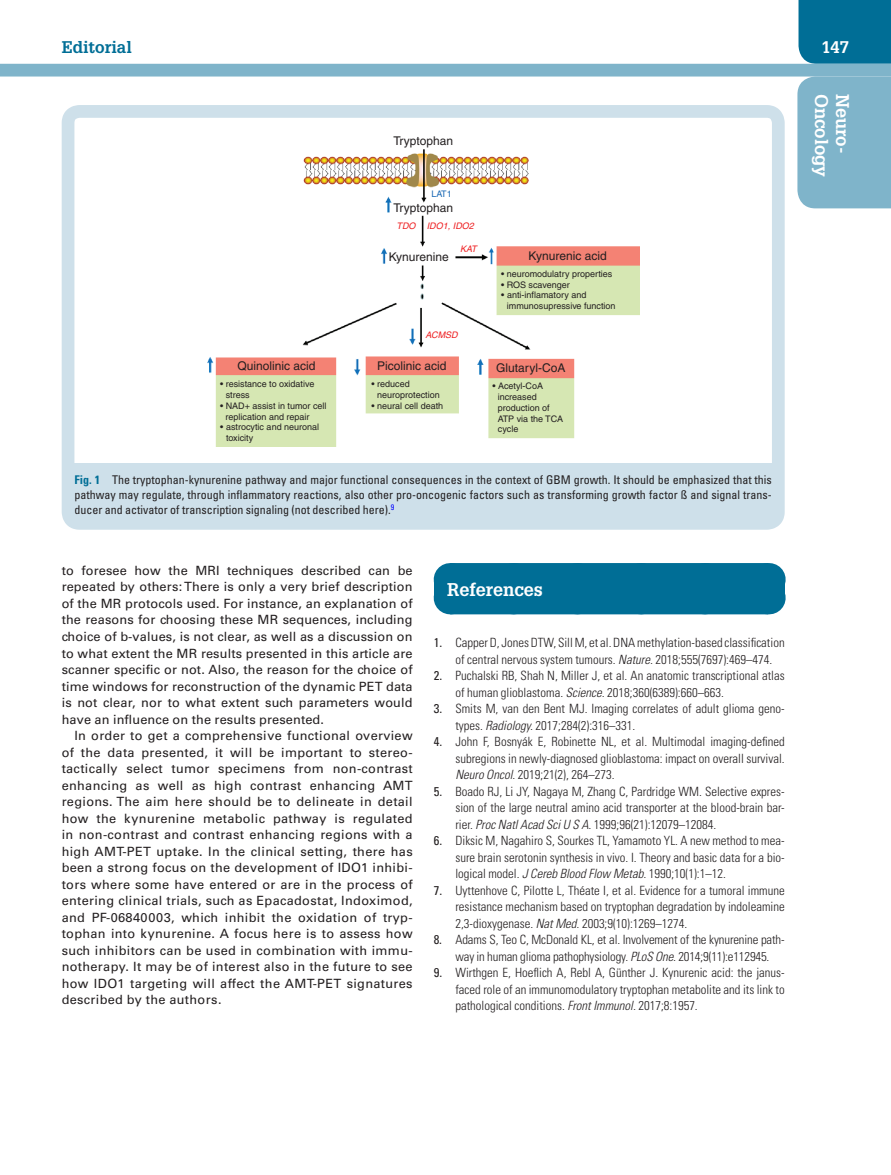
<style>
.page{position:relative;width:891px;height:1175px;background:#fff}
.page>*{position:absolute;margin:0;border:0;box-sizing:border-box;transform-origin:0 0}
.t1{font:700 18px "Glypha LT Std";color:#fff}
.t2{font:700 16.5px "Glypha LT Std";color:#006e96}
.t3{font:700 16.5px "Glypha LT Std";color:#fff}
.t4{font:300 condensed 12.75px/16.5px "Univers LT Std";color:#231f20;text-align:justify}
.t5{font:12.75px/16.5px "Univers LT Std";letter-spacing:.02em;color:#231f20;text-align:justify}
.t6{font:condensed 12px/15px "Univers LT Std";color:#231f20;text-align:justify}
.t7{font:12px "Helvetica";color:#231f20}
.t8{font:9px/10.8px "Helvetica";color:#231f20}
.t9{font:italic 9px "Helvetica";color:#ee2123}
.t10{font:9px "Helvetica";color:#1b69b4}
.s1{font-weight:700;color:#006e96}
.s2{font-weight:400}
.s3{font-style:italic}
</style>
<div class="page">
<div style="left:799px;top:0;width:92px;height:64px;background:#006e96"></div>
<div style="left:797px;top:76px;width:94px;height:132px;background:#7fb4ca"></div>
<div style="left:0;top:64px;width:891px;height:12px;background:#7fb4ca"></div>
<div style="left:434px;top:580px;width:351px;height:16px;background:#006e96"></div>
<div style="left:450px;top:563px;width:318px;height:33px;background:#006e96"></div>
<hr style="left:768px;top:563px;width:1px;height:33px;background:#006e96">
<div style="left:450px;top:581px;width:318px;height:33px;background:#006e96"></div>
<svg style="left:519px;top:563px;width:217px;height:1px"></svg>
<hr style="left:768px;top:581px;width:1px;height:33px;background:#006e96">
<div style="left:68px;top:463px;width:710px;height:60px;background:#cee0ea"></div>
<img style="left:207px;top:149px;width:432px;height:297px">
<div style="left:62px;top:105px;width:723px;height:425px;border:13px solid #cee0ea;border-radius:12px"></div>
<p class="t2" style="left:62px;top:37px;width:72px">Editorial</p>
<p class="t3" style="left:821px;top:37px;width:29px">147</p>
<p class="t7" style="left:394px;top:134px;width:61px">Tryptophan</p>
<p class="t7" style="left:237px;top:359px;width:80px">Quinolinic acid</p>
<p class="t8" style="left:226px;top:378px;width:90px;text-indent:-6px">• resistance to oxidative stress</p>
<p class="t8" style="left:226px;top:400px;width:103px;text-indent:-5px">• NAD+ assist in tumor cell replication and repair</p>
<p class="t8" style="left:226px;top:422px;width:95px;text-indent:-6px">• astrocytic and neuronal toxicity</p>
<p class="t10" style="left:431px;top:189px;width:22px">LAT1</p>
<p class="t9" style="left:427px;top:220px;width:49px">IDO1, IDO2</p>
<p class="t7" style="left:394px;top:201px;width:61px">Tryptophan</p>
<p class="t9" style="left:397px;top:221px;width:20px">TDO</p>
<p class="t7" style="left:389px;top:249px;width:62px">Kynurenine</p>
<p class="t9" style="left:460px;top:244px;width:18px">KAT</p>
<p class="t9" style="left:426px;top:329px;width:34px">ACMSD</p>
<p class="t7" style="left:377px;top:359px;width:71px">Picolinic acid</p>
<p class="t8" style="left:377px;top:378px;width:64px;text-indent:-6px">• reduced neuroprotection</p>
<p class="t8" style="left:372px;top:400px;width:73px">• neural cell death</p>
<p class="t7" style="left:529px;top:249px;width:80px">Kynurenic acid</p>
<p class="t8" style="left:501px;top:268px;width:113px">• neuromodulatry properties</p>
<p class="t8" style="left:501px;top:279px;width:70px">• ROS scavenger</p>
<p class="t8" style="left:507px;top:290px;width:110px;text-indent:-6px">• anti-inflamatory and immunosupressive function</p>
<p class="t7" style="left:496px;top:361px;width:71px">Glutaryl-CoA</p>
<p class="t8" style="left:498px;top:380px;width:67px;text-indent:-5px">• Acetyl-CoA increased production of<br>ATP via the TCA cycle</p>
<p class="t6" style="left:74px;top:472px;width:699px"><span class="s1">Fig. 1</span> The tryptophan-kynurenine pathway and major functional consequences in the context of GBM growth. It should be emphasized that this pathway may regulate, through inflammatory reactions, also other pro-oncogenic factors such as transforming growth factor ß and signal trans&shy;ducer and activator of transcription signaling (not described here).<sup>9</sup></p>
<p class="t5" style="left:62px;top:562px;width:353px">to foresee how the MRI techniques described can be repeated by others: There is only a very brief description of the MR protocols used. For instance, an explanation of the reasons for choosing these MR sequences, including choice of b-values, is not clear, as well as a discussion on to what extent the MR results presented in this article are scanner specific or not. Also, the reason for the choice of time windows for reconstruction of the dynamic PET data is not clear, nor to what extent such parameters would have an influence on the results presented.</p>
<p class="t5" style="left:62px;top:727px;width:353px;text-indent:13px">In order to get a comprehensive functional overview of the data presented, it will be important to stereo&shy;tactically select tumor specimens from non-contrast enhancing as well as high contrast enhancing AMT regions. The aim here should be to delineate in detail how the kynurenine metabolic pathway is regulated in non-contrast and contrast enhancing regions with a high AMT-PET uptake. In the clinical setting, there has been a strong focus on the development of IDO1 inhibi&shy;tors where some have entered or are in the process of entering clinical trials, such as Epacadostat, Indoximod, and PF-06840003, which inhibit the oxidation of tryp&shy;tophan into kynurenine. A focus here is to assess how such inhibitors can be used in combination with immu&shy;notherapy. It may be of interest also in the future to see how IDO1 targeting will affect the AMT-PET signatures described by the authors.</p>
<h1 class="t1" style="left:447px;top:578px;width:97px">References</h1>
<p class="t4" style="left:455px;top:634px;width:331px;text-indent:-22px"><span class="s2">1.</span> Capper D, Jones DTW, Sill M, et al. DNA methylation-based classification of central nervous system tumours. <span class="s3">Nature.</span> 2018;555(7697):469–474.</p>
<p class="t4" style="left:455px;top:667px;width:331px;text-indent:-22px"><span class="s2">2.</span> Puchalski RB, Shah N, Miller J, et al. An anatomic transcriptional atlas of human glioblastoma. <span class="s3">Science.</span> 2018;360(6389):660–663.</p>
<p class="t4" style="left:455px;top:700px;width:331px;text-indent:-22px"><span class="s2">3.</span> Smits M, van den Bent MJ. Imaging correlates of adult glioma geno&shy;types. <span class="s3">Radiology.</span> 2017;284(2):316–331.</p>
<p class="t4" style="left:455px;top:733px;width:331px;text-indent:-22px"><span class="s2">4.</span> John F, Bosnyák E, Robinette NL, et al. Multimodal imaging-defined subregions in newly-diagnosed glioblastoma: impact on overall survival.<br><span class="s3">Neuro Oncol</span>. 2019;21(2), 264–273.</p>
<p class="t4" style="left:455px;top:783px;width:331px;text-indent:-22px"><span class="s2">5.</span> Boado RJ, Li JY, Nagaya M, Zhang C, Pardridge WM. Selective expres&shy;sion of the large neutral amino acid transporter at the blood-brain bar&shy;rier. <span class="s3">Proc Natl Acad Sci U S A.</span> 1999;96(21):12079–12084.</p>
<p class="t4" style="left:455px;top:832px;width:331px;text-indent:-22px"><span class="s2">6.</span> Diksic M, Nagahiro S, Sourkes TL, Yamamoto YL. A new method to mea&shy;sure brain serotonin synthesis in vivo. I. Theory and basic data for a bio&shy;logical model. <span class="s3">J Cereb Blood Flow Metab.</span> 1990;10(1):1–12.</p>
<p class="t4" style="left:455px;top:882px;width:331px;text-indent:-22px"><span class="s2">7.</span> Uyttenhove C, Pilotte L, Théate I, et al. Evidence for a tumoral immune resistance mechanism based on tryptophan degradation by indoleamine 2,3-dioxygenase. <span class="s3">Nat Med.</span> 2003;9(10):1269–1274.</p>
<p class="t4" style="left:434px;top:931px;width:352px;text-align:center"><span class="s2">8.</span> Adams S, Teo C, McDonald KL, et al. Involvement of the kynurenine path&shy;way in human glioma pathophysiology. <span class="s3">PLoS One.</span> 2014;9(11):e112945.</p>
<p class="t4" style="left:455px;top:964px;width:331px;text-indent:-22px"><span class="s2">9.</span> Wirthgen E, Hoeflich A, Rebl A, Günther J. Kynurenic acid: the janus&shy;faced role of an immunomodulatory tryptophan metabolite and its link to pathological conditions. <span class="s3">Front Immunol.</span> 2017;8:1957.</p>
<h1 class="t1" style="left:833px;top:94px;width:85px;rotate:90deg">Oncology</h1>
<h1 class="t1" style="left:854px;top:94px;width:61px;rotate:90deg">Neuro-</h1>
</div>
